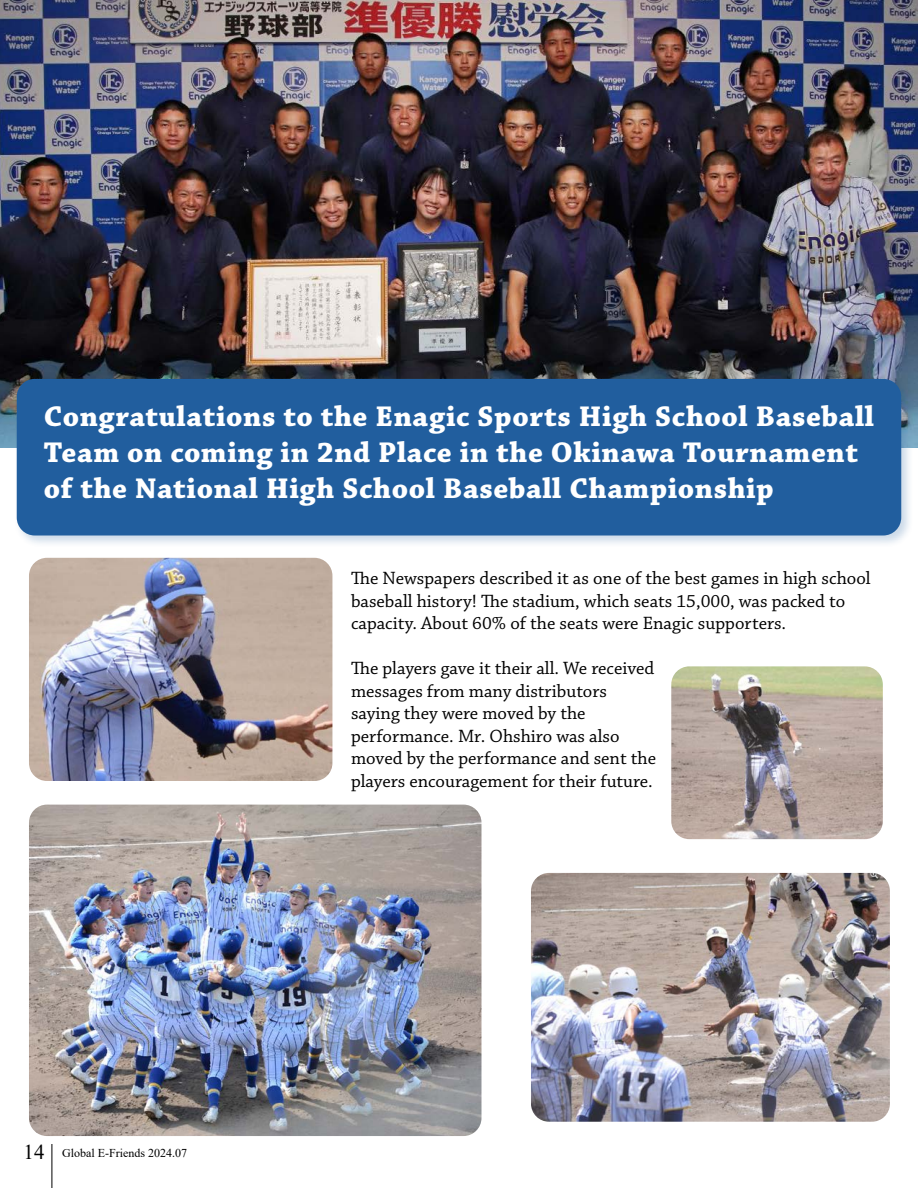
<style>
.page{position:relative;width:918px;height:1188px;background:#fff}
.page>*{position:absolute;margin:0;border:0;box-sizing:border-box;transform-origin:0 0}
.t1{font:700 30px/36px "Chaparral Pro";letter-spacing:.02em;color:#fff}
.t2{font:18.75px/22.5px "Chaparral Pro";color:#000}
.t3{font:12px "Times New Roman";color:#000}
.s1{font-size:21px}
</style>
<div class="page">
<img style="left:29px;top:805px;width:453px;height:331px">
<img style="left:671px;top:666px;width:212px;height:173px">
<img style="left:29px;top:558px;width:303px;height:223px">
<img style="left:531px;top:873px;width:359px;height:249px">
<hr style="left:51px;top:1144px;width:1px;height:44px;background:#000">
<img style="left:0;top:0;width:918px;height:447px">
<div style="left:13px;top:375px;width:900px;height:173px;background:#215e9e;opacity:.23"></div>
<div style="left:17px;top:379px;width:884px;height:157px;background:#215e9e;border-radius:18px"></div>
<h1 class="t1" style="left:44px;top:400px;width:832px">Congratulations to the Enagic Sports High School Baseball<br>Team on coming in 2nd Place in the Okinawa Tournament of the National High School Baseball Championship</h1>
<p class="t3" style="left:24px;top:1144px;width:165px"><span class="s1">14</span> Global E-Friends 2024.07</p>
<p class="t2" style="left:351px;top:568px;width:521px">The Newspapers described it as one of the best games in high school baseball history! The stadium, which seats 15,000, was packed to capacity. About 60% of the seats were Enagic supporters.</p>
<p class="t2" style="left:351px;top:658px;width:307px">The players gave it their all. We received messages from many distributors saying they were moved by the performance. Mr. Ohshiro was also moved by the performance and sent the players encouragement for their future.</p>
</div>
